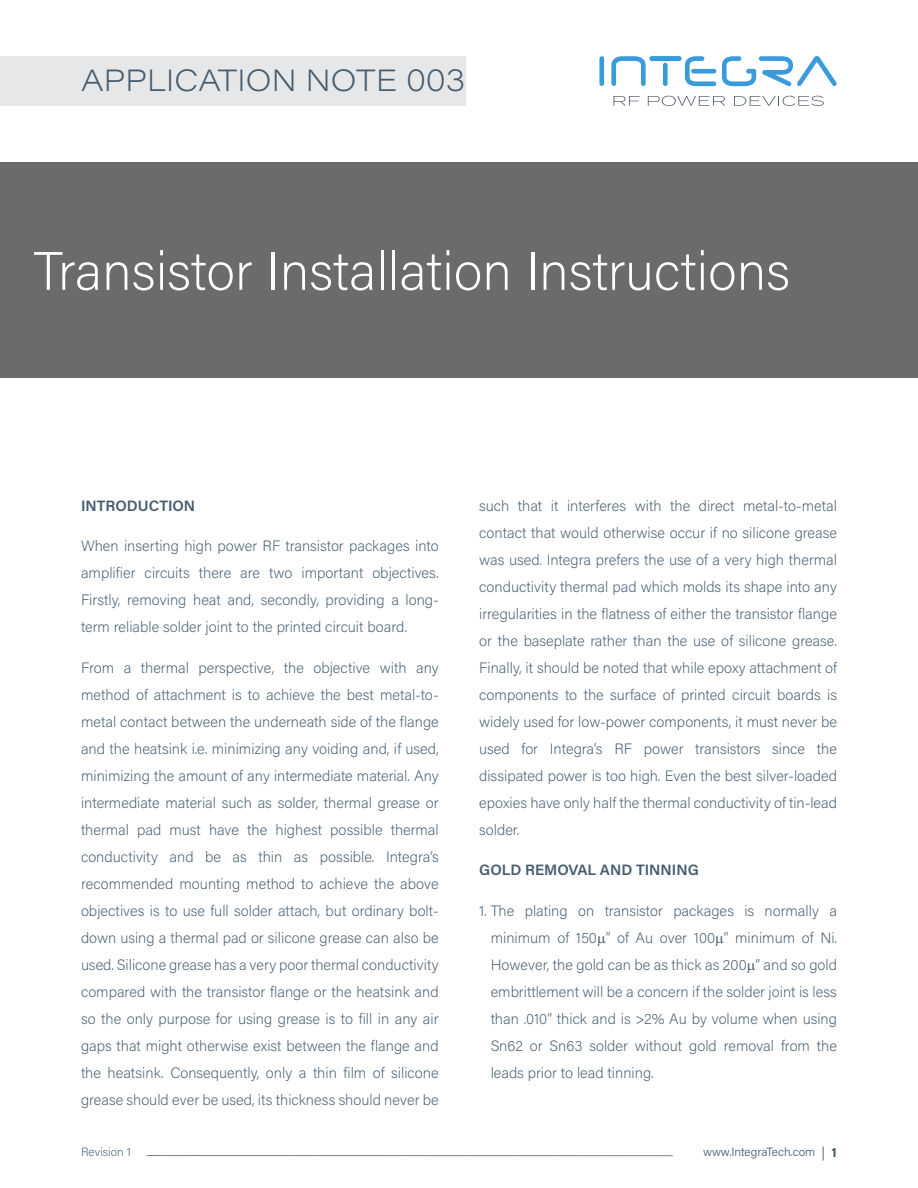
<style>
.page{position:relative;width:918px;height:1188px;background:#fff}
.page>*{position:absolute;margin:0;border:0;box-sizing:border-box;transform-origin:0 0}
.t1{font:200 54px "Acumin Pro";letter-spacing:-.005em;color:#fff}
.t2{font:200 30px "Acumin Pro Wide";letter-spacing:.005em;color:#435b6d}
.Body_Copy{font:200 15px/27px "Acumin Pro";color:#435b6d;text-align:justify}
.Body_Copy-2{font:600 15px "Acumin Pro";color:#435b6d}
.t3{font:300 12px "Acumin Pro";letter-spacing:-.005em;color:#435b6d}
.t4{font:200 12px "Acumin Pro";color:#435b6d}
.s1{font-size:13.5px}
.s2{font-weight:700;font-size:13.5px}
</style>
<div class="page">
<div style="left:0;top:56px;width:465px;height:50px;background:#e6e7e9"></div>
<hr style="left:147px;top:1155px;width:526px;height:1px;background:#808285">
<div style="left:0;top:162px;width:918px;height:216px;background:#6b6b6e"></div>
<svg style="left:611px;top:56px;width:35px;height:30px"></svg>
<svg style="left:685px;top:56px;width:31px;height:30px"></svg>
<div style="left:691px;top:69px;width:25px;height:5px;background:#3a9bdc;border-radius:2px"></div>
<div style="left:599px;top:56px;width:5px;height:30px;background:#3a9bdc;border-radius:2px"></div>
<div style="left:663px;top:63px;width:5px;height:23px;background:#3a9bdc;border-radius:2px"></div>
<div style="left:649px;top:56px;width:33px;height:5px;background:#3a9bdc;border-radius:3px"></div>
<svg style="left:722px;top:56px;width:115px;height:30px"></svg>
<svg style="left:614px;top:96px;width:26px;height:10px"></svg>
<svg style="left:648px;top:96px;width:77px;height:10px"></svg>
<svg style="left:734px;top:96px;width:90px;height:10px"></svg>
<h2 class="t2" style="left:81px;top:59px;width:386px">APPLICATION NOTE 003</h2>
<p class="t1" style="left:34px;top:234px;width:758px">Transistor Installation Instructions</p>
<p class="Body_Copy-2" style="left:81px;top:495px;width:116px">INTRODUCTION</p>
<p class="Body_Copy" style="left:81px;top:532px;width:359px">When inserting high power RF transistor packages into amplifier circuits there are two important objectives.<br>Firstly, removing heat and, secondly, providing a long&shy;term reliable solder joint to the printed circuit board.</p>
<p class="Body_Copy" style="left:81px;top:653px;width:359px">From a thermal perspective, the objective with any method of attachment is to achieve the best metal-to&shy;metal contact between the underneath side of the flange and the heatsink i.e. minimizing any voiding and, if used, minimizing the amount of any intermediate material. Any intermediate material such as solder, thermal grease or thermal pad must have the highest possible thermal conductivity and be as thin as possible. Integra’s recommended mounting method to achieve the above objectives is to use full solder attach, but ordinary bolt&shy;down using a thermal pad or silicone grease can also be used. Silicone grease has a very poor thermal conductivity compared with the transistor flange or the heatsink and so the only purpose for using grease is to fill in any air gaps that might otherwise exist between the flange and the heatsink. Consequently, only a thin film of silicone grease should ever be used, its thickness should never be</p>
<p class="t4" style="left:81px;top:1144px;width:52px">Revision 1</p>
<p class="Body_Copy" style="left:479px;top:491px;width:359px">such that it interferes with the direct metal-to-metal contact that would otherwise occur if no silicone grease was used. Integra prefers the use of a very high thermal conductivity thermal pad which molds its shape into any irregularities in the flatness of either the transistor flange or the baseplate rather than the use of silicone grease.<br>Finally, it should be noted that while epoxy attachment of components to the surface of printed circuit boards is widely used for low-power components, it must never be used for Integra’s RF power transistors since the dissipated power is too high. Even the best silver-loaded epoxies have only half the thermal conductivity of tin-lead solder.</p>
<p class="Body_Copy-2" style="left:479px;top:859px;width:221px">GOLD REMOVAL AND TINNING</p>
<p class="Body_Copy" style="left:491px;top:896px;width:348px;text-indent:-11px">1. The plating on transistor packages is normally a minimum of 150 ” of Au over 100 ” minimum of Ni.<br>However, the gold can be as thick as 200 ” and so gold embrittlement will be a concern if the solder joint is less than .010” thick and is &gt;2% Au by volume when using Sn62 or Sn63 solder without gold removal from the leads prior to lead tinning.</p>
<p class="t3" style="left:703px;top:1143px;width:135px">www.IntegraTech.com <span class="s1">|</span> <span class="s2">1</span></p>
</div>
